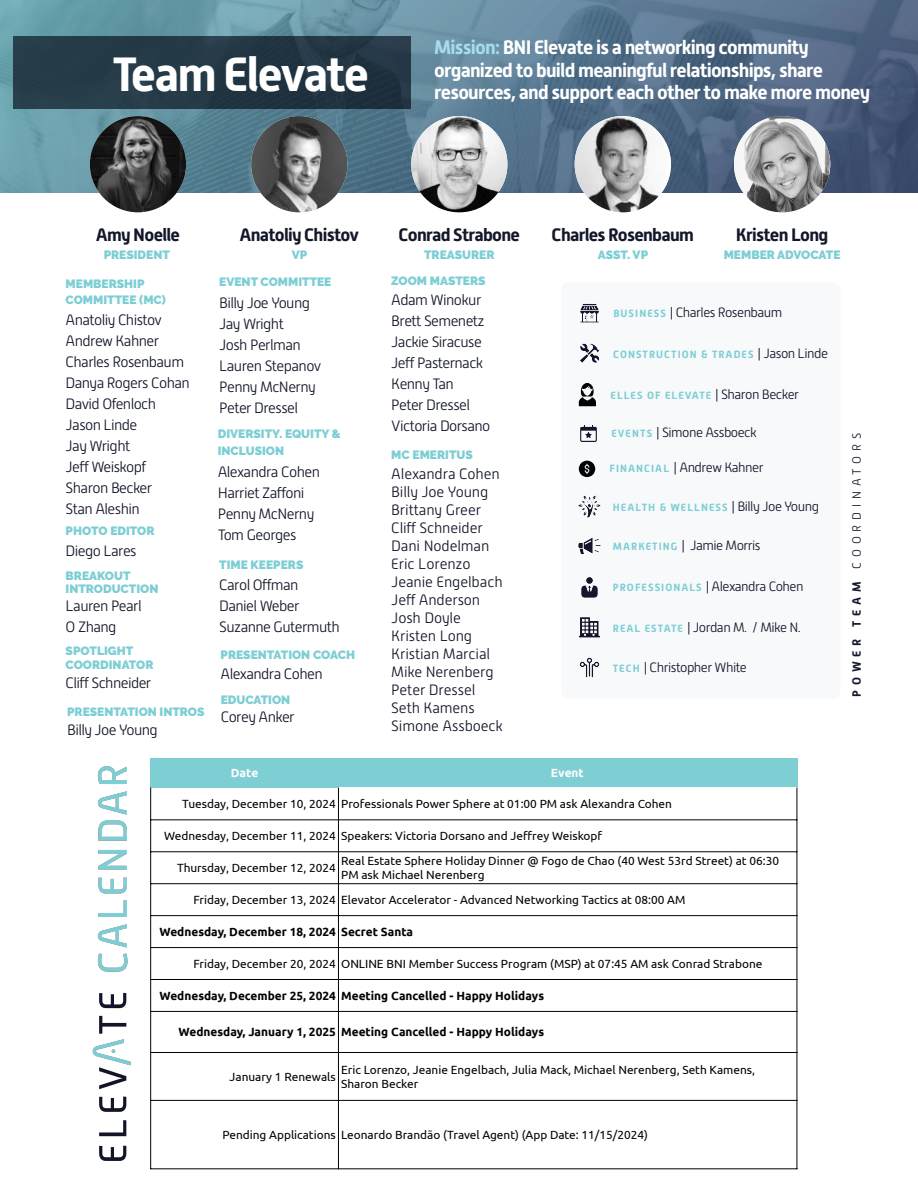
<style>
.page{position:relative;width:918px;height:1188px;background:#fff}
.page>*{position:absolute;margin:0;border:0;box-sizing:border-box;transform-origin:0 0}
.t1{font:700 48px "Alwyn New";letter-spacing:-.04em;color:#fff}
.t2{font:700 19.5px/22.5px "Alwyn New";letter-spacing:-.04em;color:#fff}
.t3{font:700 18px "Alwyn New";letter-spacing:-.04em;color:#141729}
.t4{font:300 15px/21px "Alwyn New";letter-spacing:-.04em;color:#121729}
.t5{font:300 15px "Alwyn New";letter-spacing:-.01em;color:#121729}
.t6{font:300 13.5px "Alwyn New";letter-spacing:-.04em;color:#121729}
.t7{font:900 12px/16.5px "Raleway";color:#7cced5}
.t8{font:300 12px "Alwyn New";letter-spacing:.4em;color:#121729}
.t9{font:11.85px/13.6px "Ubuntu";color:#020304}
.t10{font:700 11.85px "Ubuntu";color:#020304}
.t11{font:700 11.85px "Ubuntu";color:#fff}
.t12{font:700 10.5px "Alwyn New";letter-spacing:.1em;color:#7cced5}
.s1{color:#a5ddea}
.s2{font-weight:700;font-size:10.5px;color:#7cced5}
.s3{font-weight:300;font-size:13.5px;color:#121729}
.s4{font-weight:700}
</style>
<div class="page">
<img style="left:93px;top:766px;width:38px;height:394px">
<div style="left:150px;top:759px;width:647px;height:29px;background:#7ecfd4"></div>
<hr style="left:150px;top:788px;width:1px;height:381px;background:#020304">
<hr style="left:338px;top:788px;width:1px;height:381px;background:#020304">
<hr style="left:150px;top:819px;width:647px;height:1px;background:#020304">
<hr style="left:150px;top:851px;width:647px;height:1px;background:#020304">
<hr style="left:150px;top:883px;width:647px;height:1px;background:#020304">
<hr style="left:150px;top:915px;width:647px;height:1px;background:#020304">
<hr style="left:150px;top:947px;width:647px;height:1px;background:#020304">
<hr style="left:150px;top:979px;width:647px;height:1px;background:#020304">
<hr style="left:150px;top:1011px;width:647px;height:1px;background:#020304">
<hr style="left:150px;top:1052px;width:647px;height:1px;background:#020304">
<hr style="left:150px;top:1100px;width:647px;height:1px;background:#020304">
<hr style="left:150px;top:1168px;width:647px;height:1px;background:#020304">
<hr style="left:797px;top:788px;width:1px;height:381px;background:#020304">
<img style="left:0;top:0;width:918px;height:193px">
<div style="left:561px;top:282px;width:279px;height:417px;background:#f7f9fa;border-radius:7px"></div>
<div style="left:14px;top:36px;width:397px;height:73px;background:#243a47"></div>
<img style="left:90px;top:116px;width:96px;height:96px;border-radius:48px">
<img style="left:251px;top:116px;width:96px;height:96px;border-radius:48px">
<img style="left:411px;top:116px;width:96px;height:96px;border-radius:48px">
<img style="left:575px;top:116px;width:96px;height:96px;border-radius:48px">
<img style="left:734px;top:116px;width:96px;height:96px;border-radius:48px">
<img style="left:580px;top:425px;width:17px;height:17px">
<img style="left:580px;top:304px;width:19px;height:19px">
<svg style="left:579px;top:383px;width:17px;height:23px"></svg>
<img style="left:579px;top:537px;width:22px;height:17px">
<img style="left:579px;top:495px;width:22px;height:22px">
<img style="left:581px;top:577px;width:17px;height:21px">
<img style="left:579px;top:617px;width:21px;height:21px">
<img style="left:579px;top:657px;width:21px;height:21px">
<img style="left:580px;top:343px;width:20px;height:20px">
<svg style="left:579px;top:461px;width:16px;height:16px"></svg>
<p class="t1" style="left:113px;top:47px;width:258px">Team Elevate</p>
<p class="t2" style="left:434px;top:36px;width:437px"><span class="s1">Mission:</span> BNI Elevate is a networking community organized to build meaningful relationships, share resources, and support each other to make more money</p>
<p class="t3" style="left:96px;top:224px;width:86px">Amy Noelle</p>
<p class="t3" style="left:239px;top:224px;width:121px">Anatoliy Chistov</p>
<p class="t3" style="left:399px;top:224px;width:123px">Conrad Strabone</p>
<p class="t3" style="left:552px;top:224px;width:144px">Charles Rosenbaum</p>
<p class="t3" style="left:736px;top:224px;width:94px">Kristen Long</p>
<p class="t7" style="left:104px;top:247px;width:68px">PRESIDENT</p>
<p class="t7" style="left:292px;top:247px;width:17px">VP</p>
<p class="t7" style="left:424px;top:247px;width:72px">TREASURER</p>
<p class="t7" style="left:598px;top:247px;width:52px">ASST. VP</p>
<p class="t7" style="left:724px;top:247px;width:118px">MEMBER ADVOCATE</p>
<p class="t7" style="left:66px;top:275px;width:102px">MEMBERSHIP<br>COMMITTEE (MC)</p>
<p class="t7" style="left:391px;top:272px;width:96px">ZOOM MASTERS</p>
<p class="t7" style="left:219px;top:273px;width:114px">EVENT COMMITTEE</p>
<p class="t4" style="left:391px;top:290px;width:92px">Adam Winokur</p>
<p class="t4" style="left:391px;top:311px;width:95px">Brett Semenetz</p>
<p class="t4" style="left:391px;top:332px;width:94px">Jackie Siracuse<br>Jeff Pasternack</p>
<p class="t4" style="left:391px;top:374px;width:64px">Kenny Tan</p>
<p class="t4" style="left:391px;top:395px;width:80px">Peter Dressel</p>
<p class="t4" style="left:391px;top:416px;width:101px">Victoria Dorsano</p>
<p class="t4" style="left:219px;top:292px;width:92px">Billy Joe Young</p>
<p class="t4" style="left:219px;top:313px;width:66px">Jay Wright</p>
<p class="t4" style="left:219px;top:334px;width:83px">Josh Perlman</p>
<p class="t4" style="left:219px;top:355px;width:103px">Lauren Stepanov</p>
<p class="t4" style="left:219px;top:376px;width:98px">Penny McNerny</p>
<p class="t4" style="left:219px;top:397px;width:80px">Peter Dressel</p>
<p class="t4" style="left:66px;top:309px;width:98px">Anatoliy Chistov</p>
<p class="t4" style="left:66px;top:330px;width:95px">Andrew Kahner</p>
<p class="t4" style="left:66px;top:351px;width:120px">Charles Rosenbaum</p>
<p class="t4" style="left:66px;top:372px;width:126px">Danya Rogers Cohan</p>
<p class="t4" style="left:66px;top:393px;width:92px">David Ofenloch</p>
<p class="t4" style="left:66px;top:414px;width:73px">Jason Linde</p>
<p class="t4" style="left:66px;top:435px;width:66px">Jay Wright</p>
<p class="t4" style="left:66px;top:456px;width:82px">Jeff Weiskopf</p>
<p class="t4" style="left:66px;top:477px;width:88px">Sharon Becker</p>
<p class="t4" style="left:66px;top:498px;width:76px">Stan Aleshin</p>
<p class="t7" style="left:218px;top:426px;width:124px">DIVERSITY. EQUITY &amp;<br>INCLUSION</p>
<p class="t7" style="left:391px;top:447px;width:83px">MC EMERITUS</p>
<p class="t4" style="left:218px;top:462px;width:104px">Alexandra Cohen</p>
<p class="t4" style="left:218px;top:483px;width:98px">Harriet Zaffoni<br>Penny McNerny</p>
<p class="t4" style="left:218px;top:525px;width:80px">Tom Georges</p>
<p class="t5" style="left:391px;top:466px;width:110px">Alexandra Cohen</p>
<p class="t5" style="left:391px;top:484px;width:99px">Billy Joe Young</p>
<p class="t5" style="left:391px;top:502px;width:91px">Brittany Greer</p>
<p class="t5" style="left:391px;top:520px;width:93px">Cliff Schneider</p>
<p class="t5" style="left:391px;top:538px;width:100px">Dani Nodelman</p>
<p class="t5" style="left:391px;top:556px;width:81px">Eric Lorenzo</p>
<p class="t5" style="left:391px;top:574px;width:113px">Jeanie Engelbach</p>
<p class="t5" style="left:391px;top:592px;width:91px">Jeff Anderson</p>
<p class="t5" style="left:391px;top:610px;width:71px">Josh Doyle</p>
<p class="t5" style="left:391px;top:628px;width:82px">Kristen Long</p>
<p class="t5" style="left:391px;top:646px;width:100px">Kristian Marcial</p>
<p class="t5" style="left:391px;top:664px;width:104px">Mike Nerenberg</p>
<p class="t5" style="left:391px;top:682px;width:86px">Peter Dressel</p>
<p class="t5" style="left:391px;top:700px;width:85px">Seth Kamens</p>
<p class="t5" style="left:391px;top:718px;width:113px">Simone Assboeck</p>
<p class="t7" style="left:66px;top:523px;width:90px">PHOTO EDITOR</p>
<p class="t7" style="left:66px;top:569px;width:94px;line-height:13.5px">BREAKOUT<br>INTRODUCTION</p>
<p class="t4" style="left:66px;top:540px;width:73px">Diego Lares</p>
<p class="t7" style="left:219px;top:557px;width:86px">TIME KEEPERS</p>
<p class="t4" style="left:219px;top:574px;width:81px">Carol Offman</p>
<p class="t4" style="left:219px;top:595px;width:82px">Daniel Weber</p>
<p class="t4" style="left:219px;top:616px;width:122px">Suzanne Gutermuth</p>
<p class="t4" style="left:66px;top:595px;width:78px">Lauren Pearl</p>
<p class="t4" style="left:66px;top:616px;width:52px">O Zhang</p>
<p class="t7" style="left:66px;top:644px;width:89px;line-height:13.5px">SPOTLIGHT<br>COORDINATOR</p>
<p class="t7" style="left:221px;top:646px;width:136px">PRESENTATION COACH</p>
<p class="t7" style="left:221px;top:691px;width:71px">EDUCATION</p>
<p class="t4" style="left:221px;top:664px;width:104px">Alexandra Cohen</p>
<p class="t4" style="left:221px;top:706px;width:75px">Corey Anker</p>
<p class="t4" style="left:66px;top:672px;width:87px">Cliff Schneider</p>
<p class="t7" style="left:67px;top:703px;width:139px">PRESENTATION INTROS</p>
<p class="t4" style="left:67px;top:719px;width:92px">Billy Joe Young</p>
<p class="t6" style="left:613px;top:305px;width:171px"><span class="s2">BUSINESS</span> | Charles Rosenbaum</p>
<p class="t12" style="left:613px;top:348px;width:217px">CONSTRUCTION &amp; TRADES <span class="s3">| Jason Linde</span></p>
<p class="t12" style="left:611px;top:389px;width:190px">ELLES OF ELEVATE <span class="s3">| Sharon Becker</span></p>
<p class="t6" style="left:611px;top:425px;width:147px"><span class="s2">EVENTS</span> | Simone Assboeck</p>
<p class="t6" style="left:609px;top:460px;width:156px"><span class="s2">FINANCIAL</span> | Andrew Kahner</p>
<p class="t12" style="left:613px;top:501px;width:208px">HEALTH &amp; WELLNESS <span class="s3">| Billy Joe Young</span></p>
<p class="t6" style="left:613px;top:538px;width:149px"><span class="s2">MARKETING</span> | Jamie Morris</p>
<p class="t6" style="left:613px;top:579px;width:192px"><span class="s2">PROFESSIONALS</span> | Alexandra Cohen</p>
<p class="t6" style="left:613px;top:620px;width:189px"><span class="s2">REAL ESTATE</span> | Jordan M. / Mike N.</p>
<p class="t6" style="left:613px;top:660px;width:136px"><span class="s2">TECH</span> | Christopher White</p>
<p class="t8" style="left:850px;top:697px;width:265px;rotate:-90deg"><span class="s4">POWER TEAM</span> COORDINATORS</p>
<p class="t11" style="left:231px;top:765px;width:29px">Date</p>
<p class="t11" style="left:551px;top:765px;width:34px">Event</p>
<p class="t9" style="left:182px;top:797px;width:491px">Tuesday, December 10, 2024 Professionals Power Sphere at 01:00 PM ask Alexandra Cohen</p>
<p class="t9" style="left:164px;top:829px;width:440px">Wednesday, December 11, 2024 Speakers: Victoria Dorsano and Jeffrey Weiskopf</p>
<p class="t9" style="left:177px;top:860px;width:160px">Thursday, December 12, 2024</p>
<p class="t9" style="left:341px;top:854px;width:439px">Real Estate Sphere Holiday Dinner @ Fogo de Chao (40 West 53rd Street) at 06:30<br>PM ask Michael Nerenberg</p>
<p class="t9" style="left:194px;top:892px;width:493px">Friday, December 13, 2024 Elevator Accelerator - Advanced Networking Tactics at 08:00 AM</p>
<p class="t10" style="left:160px;top:924px;width:255px">Wednesday, December 18, 2024 Secret Santa</p>
<p class="t9" style="left:194px;top:956px;width:570px">Friday, December 20, 2024 ONLINE BNI Member Success Program (MSP) at 07:45 AM ask Conrad Strabone</p>
<p class="t10" style="left:160px;top:988px;width:386px">Wednesday, December 25, 2024 Meeting Cancelled - Happy Holidays</p>
<p class="t10" style="left:179px;top:1025px;width:367px">Wednesday, January 1, 2025 Meeting Cancelled - Happy Holidays</p>
<p class="t9" style="left:230px;top:1070px;width:108px">January 1 Renewals</p>
<p class="t9" style="left:341px;top:1063px;width:415px">Eric Lorenzo, Jeanie Engelbach, Julia Mack, Michael Nerenberg, Seth Kamens,<br>Sharon Becker</p>
<p class="t9" style="left:223px;top:1127px;width:427px">Pending Applications Leonardo Brandão (Travel Agent) (App Date: 11/15/2024)</p>
</div>
